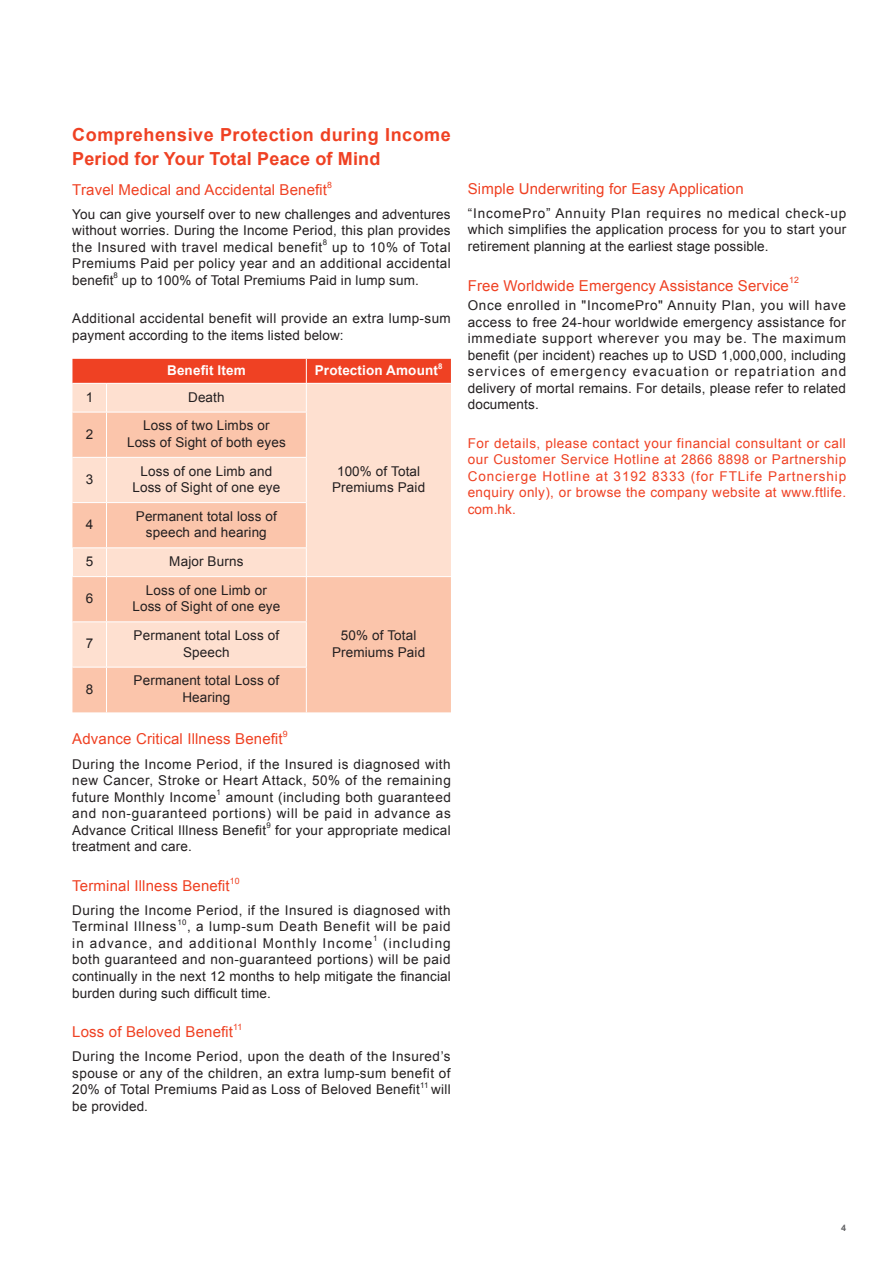
<style>
.page{position:relative;width:893px;height:1263px;background:#fff}
.page>*{position:absolute;margin:0;border:0;box-sizing:border-box;transform-origin:0 0}
.t1{font:700 18px/24px "Arial";letter-spacing:.03em;color:#ef4123}
.t2{font:15px "Arial";letter-spacing:.01em;color:#ef4123}
.t3{font:13.5px/16.5px "Arial";letter-spacing:.015em;color:#231f20;text-align:justify}
.t4{font:13.5px/16.5px "Arial";letter-spacing:.03em;color:#ef4123;text-align:justify}
.t5{font:13.5px/16.5px "Arial";letter-spacing:.08em;color:#231f20}
.t6{font:13.5px/16.5px "Arial";letter-spacing:.04em;color:#231f20}
.t7{font:700 13.5px "Arial";letter-spacing:.01em;color:#fff}
.t8{font:700 9px "Arial";color:#636466}
.t9{font:8.7px "Arial";color:#ef4123}
.t10{font:7.8px "Arial";color:#231f20}
.t11{font:700 7.8px "Arial";color:#fff}
</style>
<div class="page">
<svg style="left:72px;top:577px;width:379px;height:135px;background:#fbcab3"></svg>
<hr style="left:306px;top:667px;width:1px;height:45px;background:#fff">
<hr style="left:106px;top:667px;width:1px;height:45px;background:#fff">
<hr style="left:106px;top:577px;width:1px;height:44px;background:#fff">
<hr style="left:106px;top:622px;width:1px;height:45px;background:#fff">
<hr style="left:306px;top:577px;width:1px;height:44px;background:#fff">
<hr style="left:306px;top:622px;width:1px;height:45px;background:#fff">
<hr style="left:72px;top:621px;width:34px;height:1px;background:#fff">
<hr style="left:106px;top:621px;width:201px;height:1px;background:#fff">
<hr style="left:72px;top:667px;width:34px;height:1px;background:#fff">
<hr style="left:106px;top:667px;width:201px;height:1px;background:#fff">
<svg style="left:72px;top:359px;width:379px;height:217px;background:#fbc8b4"></svg>
<h1 class="t1" style="left:72px;top:123px;width:380px">Comprehensive Protection during Income<br>Period for Your Total Peace of Mind</h1>
<p class="t2" style="left:72px;top:180px;width:256px">Travel Medical and Accidental Benefit</p>
<p class="t9" style="left:327px;top:179px;width:6px">8</p>
<p class="t3" style="left:72px;top:206px;width:380px">You can give yourself over to new challenges and adventures without worries. During the Income Period, this plan provides the Insured with travel medical benefit</p>
<p class="t10" style="left:323px;top:237px;width:6px">8</p>
<p class="t3" style="left:72px;top:239px;width:380px;text-indent:260px">up to 10% of Total Premiums Paid per policy year and an additional accidental benefit</p>
<p class="t10" style="left:114px;top:271px;width:6px">8</p>
<p class="t3" style="left:122px;top:272px;width:298px">up to 100% of Total Premiums Paid in lump sum.</p>
<p class="t3" style="left:72px;top:310px;width:380px">Additional accidental benefit will provide an extra lump-sum payment according to the items listed below:</p>
<p class="t7" style="left:167px;top:361px;width:80px">Benefit Item</p>
<p class="t7" style="left:315px;top:361px;width:125px">Protection Amount</p>
<p class="t11" style="left:438px;top:361px;width:6px">8</p>
<p class="t3" style="left:86px;top:389px;width:9px">1</p>
<p class="t3" style="left:188px;top:389px;width:38px">Death</p>
<p class="t3" style="left:86px;top:426px;width:9px">2</p>
<p class="t3" style="left:127px;top:418px;width:160px;text-align:center">Loss of two Limbs or<br>Loss of Sight of both eyes</p>
<p class="t3" style="left:86px;top:471px;width:9px">3</p>
<p class="t3" style="left:132px;top:463px;width:149px;text-align:center">Loss of one Limb and<br>Loss of Sight of one eye</p>
<p class="t3" style="left:86px;top:516px;width:9px">4</p>
<p class="t3" style="left:136px;top:508px;width:143px;text-align:center">Permanent total loss of speech and hearing</p>
<p class="t3" style="left:86px;top:553px;width:9px">5</p>
<p class="t3" style="left:169px;top:553px;width:76px">Major Burns</p>
<p class="t3" style="left:86px;top:590px;width:9px">6</p>
<p class="t3" style="left:132px;top:582px;width:149px;text-align:center">Loss of one Limb or<br>Loss of Sight of one eye</p>
<p class="t3" style="left:86px;top:636px;width:9px">7</p>
<p class="t3" style="left:134px;top:627px;width:147px;text-align:center">Permanent total Loss of<br>Speech</p>
<p class="t3" style="left:86px;top:681px;width:9px">8</p>
<p class="t3" style="left:134px;top:673px;width:147px;text-align:center">Permanent total Loss of<br>Hearing</p>
<p class="t3" style="left:332px;top:463px;width:95px;text-align:center">100% of Total<br>Premiums Paid</p>
<p class="t3" style="left:332px;top:627px;width:95px;text-align:center">50% of Total<br>Premiums Paid</p>
<p class="t2" style="left:72px;top:729px;width:212px">Advance Critical Illness Benefit</p>
<p class="t9" style="left:283px;top:728px;width:6px">9</p>
<p class="t3" style="left:72px;top:756px;width:380px">During the Income Period, if the Insured is diagnosed with new Cancer, Stroke or Heart Attack, 50% of the remaining future Monthly Income</p>
<p class="t10" style="left:217px;top:787px;width:6px">1</p>
<p class="t3" style="left:72px;top:789px;width:380px;text-indent:153px">amount (including both guaranteed and non-guaranteed portions) will be paid in advance as Advance Critical Illness Benefit</p>
<p class="t10" style="left:266px;top:820px;width:6px">9</p>
<p class="t3" style="left:275px;top:822px;width:177px">for your appropriate medical</p>
<p class="t3" style="left:72px;top:838px;width:121px">treatment and care.</p>
<p class="t2" style="left:72px;top:876px;width:159px">Terminal Illness Benefit</p>
<p class="t9" style="left:230px;top:875px;width:11px">10</p>
<p class="t6" style="left:72px;top:902px;width:380px">During the Income Period, if the Insured is diagnosed with<br>Terminal Illness</p>
<p class="t10" style="left:177px;top:917px;width:11px">10</p>
<p class="t5" style="left:72px;top:918px;width:380px;text-indent:115px">, a lump-sum Death Benefit will be paid in advance, and additional Monthly Income</p>
<p class="t10" style="left:373px;top:933px;width:6px">1</p>
<p class="t3" style="left:72px;top:935px;width:380px;text-indent:311px">(including both guaranteed and non-guaranteed portions) will be paid continually in the next 12 months to help mitigate the financial burden during such difficult time.</p>
<p class="t2" style="left:72px;top:1022px;width:162px">Loss of Beloved Benefit</p>
<p class="t9" style="left:233px;top:1021px;width:11px">11</p>
<p class="t3" style="left:72px;top:1048px;width:380px">During the Income Period, upon the death of the Insured’s spouse or any of the children, an extra lump-sum benefit of 20% of Total Premiums Paid as Loss of Beloved Benefit</p>
<p class="t10" style="left:420px;top:1080px;width:10px">11</p>
<p class="t3" style="left:431px;top:1081px;width:21px">will</p>
<p class="t3" style="left:72px;top:1098px;width:77px">be provided.</p>
<p class="t2" style="left:468px;top:179px;width:277px">Simple Underwriting for Easy Application</p>
<p class="t3" style="left:468px;top:205px;width:380px">“IncomePro” Annuity Plan requires no medical check-up which simplifies the application process for you to start your retirement planning at the earliest stage possible.</p>
<p class="t2" style="left:468px;top:275px;width:323px">Free Worldwide Emergency Assistance Service</p>
<p class="t9" style="left:789px;top:275px;width:11px">12</p>
<p class="t3" style="left:468px;top:297px;width:380px">Once enrolled in "IncomePro" Annuity Plan, you will have access to free 24-hour worldwide emergency assistance for immediate support wherever you may be. The maximum benefit (per incident) reaches up to USD 1,000,000, including services of emergency evacuation or repatriation and delivery of mortal remains. For details, please refer to related documents.</p>
<p class="t4" style="left:468px;top:435px;width:380px">For details, please contact your financial consultant or call our Customer Service Hotline at 2866 8898 or Partnership Concierge Hotline at 3192 8333 (for FTLife Partnership enquiry only), or browse the company website at www.ftlife. com.hk.</p>
<p class="t8" style="left:841px;top:1222px;width:7px">4</p>
</div>
